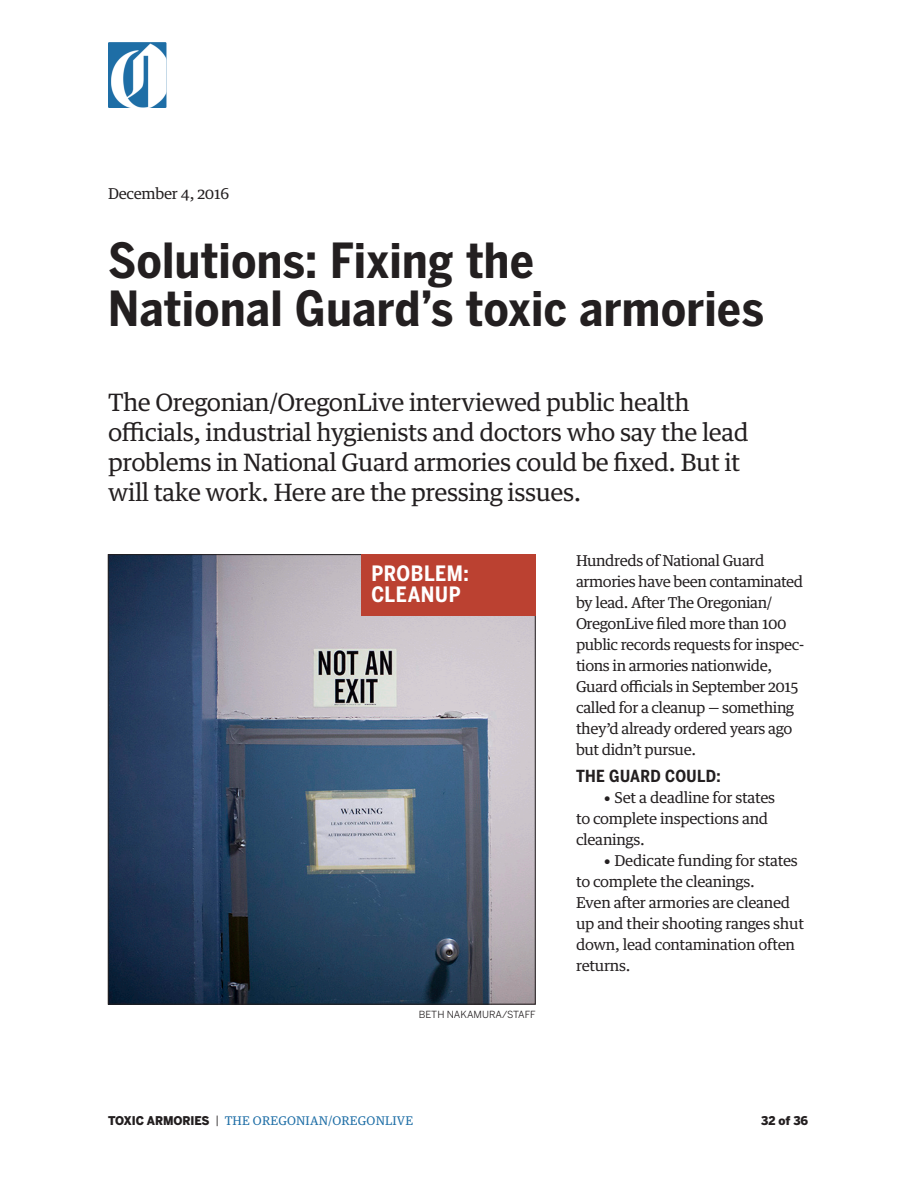
<style>
.page{position:relative;width:918px;height:1188px;background:#fff}
.page>*{position:absolute;margin:0;border:0;box-sizing:border-box;transform-origin:0 0}
.AA_contest_story_hed{font:700 48px/48px "Benton Sans Cond";letter-spacing:.01em;color:#231f20}
.AA_contest_body{font:24px/30px "Guardian Text Egyp";letter-spacing:-.02em;color:#231f20}
.AA_contest_story_hed-2{font:700 21px/21px "Benton Sans Cond";letter-spacing:.025em;color:#fff}
.AA_contest_story_hed-3{font:700 16.5px "Benton Sans Cond";letter-spacing:.02em;color:#231f20}
.AA_contest_body-2{font:15px/21px "Guardian Text Egyp";letter-spacing:-.03em;color:#231f20}
.BD_body10_BD10{font:15px "Guardian Text Egyp";letter-spacing:-.02em;color:#231f20}
.GR_graph9_lead-in_G9{font:12px "Guardian Text Egyp";letter-spacing:.015em;color:#1e6ea6}
.GR_graph9_lead-in_G9-2{font:900 12px "Benton Sans";color:#231f20;scale:.95 1}
.CP_credit_CR{font:9.75px "Benton Sans";color:#231f20}
.s1{font-family:"Benton Sans Cond";font-weight:900;font-size:18px}
.s2{font-family:"Benton Sans";font-weight:900;color:#231f20}
.s3{color:#231f20}
</style>
<div class="page">
<img style="left:108px;top:42px;width:58px;height:66px">
<img style="left:110px;top:556px;width:424px;height:446px">
<div style="left:361px;top:554px;width:175px;height:62px;background:#bb4131"></div>
<p class="BD_body10_BD10" style="left:108px;top:181px;width:123px">December 4, 2016</p>
<p class="AA_contest_story_hed" style="left:108px;top:236px;width:658px">Solutions: Fixing the<br>National Guard’s toxic armories</p>
<p class="AA_contest_body" style="left:108px;top:385px;width:642px">The Oregonian/OregonLive interviewed public health officials, industrial hygienists and doctors who say the lead problems in National Guard armories could be fixed. But it will take work. Here are the pressing issues.</p>
<p class="AA_contest_story_hed-2" style="left:371px;top:563px;width:99px">PROBLEM:<br>CLEANUP</p>
<p class="CP_credit_CR" style="left:419px;top:1009px;width:119px">BETH NAKAMURA/STAFF</p>
<p class="AA_contest_body-2" style="left:576px;top:549px;width:230px">Hundreds of National Guard armories have been contaminated by lead. After The Oregonian/<br>OregonLive filed more than 100 public records requests for inspec&shy;tions in armories nationwide,<br>Guard officials in September 2015 called for a cleanup — something they’d already ordered years ago but didn’t pursue.</p>
<p class="AA_contest_story_hed-3" style="left:576px;top:766px;width:146px">THE GUARD COULD:</p>
<p class="AA_contest_body-2" style="left:576px;top:786px;width:201px;text-indent:27px"><span class="s1">•</span> Set a deadline for states to complete inspections and cleanings.</p>
<p class="AA_contest_body-2" style="left:576px;top:849px;width:223px;text-indent:27px"><span class="s1">•</span> Dedicate funding for states to complete the cleanings.</p>
<p class="AA_contest_body-2" style="left:576px;top:891px;width:230px">Even after armories are cleaned up and their shooting ranges shut down, lead contamination often returns.</p>
<p class="GR_graph9_lead-in_G9" style="left:108px;top:1111px;width:307px"><span class="s2">TOXIC ARMORIES</span> <span class="s3">|</span> THE OREGONIAN/OREGONLIVE</p>
<p class="GR_graph9_lead-in_G9-2" style="left:761px;top:1113px;width:51px">32 of 36</p>
</div>
